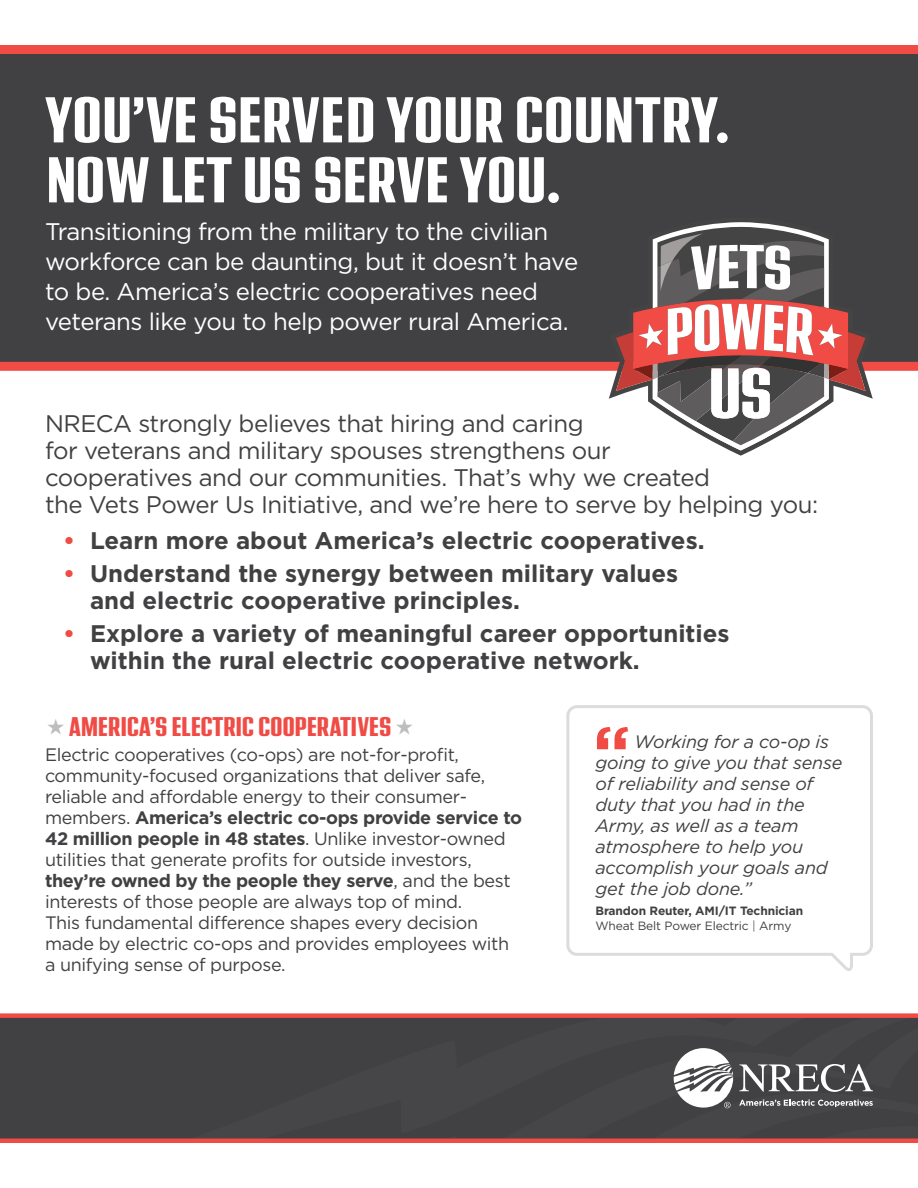
<style>
.page{position:relative;width:918px;height:1188px;background:#fff}
.page>*{position:absolute;margin:0;border:0;box-sizing:border-box;transform-origin:0 0}
.t1{font:700 condensed 64.5px/60px "Address Sans Pro";letter-spacing:-.03em;color:#fff}
.t2{font:700 condensed 27px "Address Sans Pro";letter-spacing:-.035em;color:#f04b44}
.t3{font:700 24px/27px "Gotham";color:#414042}
.t4{font:24px/27px "Gotham";letter-spacing:-.02em;color:#414042}
.t5{font:24px/30px "Gotham";letter-spacing:-.02em;color:#fff}
.t6{font:18px/21px "Gotham";letter-spacing:-.02em;color:#414042}
.t7{font:italic 18px/21px "Gotham";letter-spacing:-.01em;color:#414042}
.t8{font:700 12px/15px "Gotham";letter-spacing:-.01em;color:#414042}
.s1{color:#f04b44}
.s2{font-weight:700}
.s3{font-weight:400}
.s4{font-weight:400;color:#6a6767}
</style>
<div class="page">
<svg style="left:0;top:1013px;width:918px;height:130px;background:#504244"></svg>
<div style="left:0;top:45px;width:918px;height:326px;background:#414042"></div>
<svg style="left:609px;top:217px;width:264px;height:239px;fill:#444"></svg>
<svg style="left:616px;top:222px;width:250px;height:228px"></svg>
<svg style="left:739px;top:1099px;width:134px;height:8px"></svg>
<svg style="left:739px;top:1064px;width:134px;height:28px"></svg>
<svg style="left:674px;top:1048px;width:59px;height:60px"></svg>
<svg style="left:566px;top:705px;width:307px;height:266px"></svg>
<svg style="left:597px;top:727px;width:31px;height:22px"></svg>
<h1 class="t1" style="left:45px;top:93px;width:686px">YOU’VE SERVED YOUR COUNTRY.<br>NOW LET US SERVE YOU.</h1>
<h3 class="t5" style="left:45px;top:216px;width:535px">Transitioning from the military to the civilian workforce can be daunting, but it doesn’t have to be. America’s electric cooperatives need veterans like you to help power rural America.</h3>
<h3 class="t4" style="left:45px;top:410px;width:775px">NRECA strongly believes that hiring and caring<br>for veterans and military spouses strengthens our<br>cooperatives and our communities. That’s why we created<br>the Vets Power Us Initiative, and we’re here to serve by helping you:</h3>
<h3 class="t3" style="left:63px;top:527px;width:643px"><span class="s1">•</span> Learn more about America’s electric cooperatives.</h3>
<h3 class="t3" style="left:90px;top:560px;width:590px;text-indent:-27px"><span class="s1">•</span> Understand the synergy between military values and electric cooperative principles.</h3>
<h3 class="t3" style="left:90px;top:620px;width:641px;text-indent:-27px"><span class="s1">•</span> Explore a variety of meaningful career opportunities within the rural electric cooperative network.</h3>
<h2 class="t2" style="left:69px;top:711px;width:325px">AMERICA’S ELECTRIC COOPERATIVES</h2>
<p class="t6" style="left:45px;top:744px;width:479px">Electric cooperatives (co-ops) are not-for-profit, community-focused organizations that deliver safe, reliable and affordable energy to their consumer&shy;members. <span class="s2">America’s electric co-ops provide service to 42 million people in 48 states</span>. Unlike investor-owned utilities that generate profits for outside investors, <span class="s2">they’re owned by the people they serve</span>, and the best interests of those people are always top of mind.<br>This fundamental difference shapes every decision made by electric co-ops and provides employees with a unifying sense of purpose.</p>
<p class="t7" style="left:595px;top:731px;width:248px;text-indent:39px">Working for a co-op is going to give you that sense of reliability and sense of duty that you had in the<br>Army, as well as a team atmosphere to help you accomplish your goals and get the job done.”</p>
<p class="t8" style="left:595px;top:903px;width:209px">Brandon Reuter, AMI/IT Technician<br><span class="s3">Wheat Belt Power Electric</span> <span class="s4">|</span> <span class="s3">Army</span></p>
</div>
